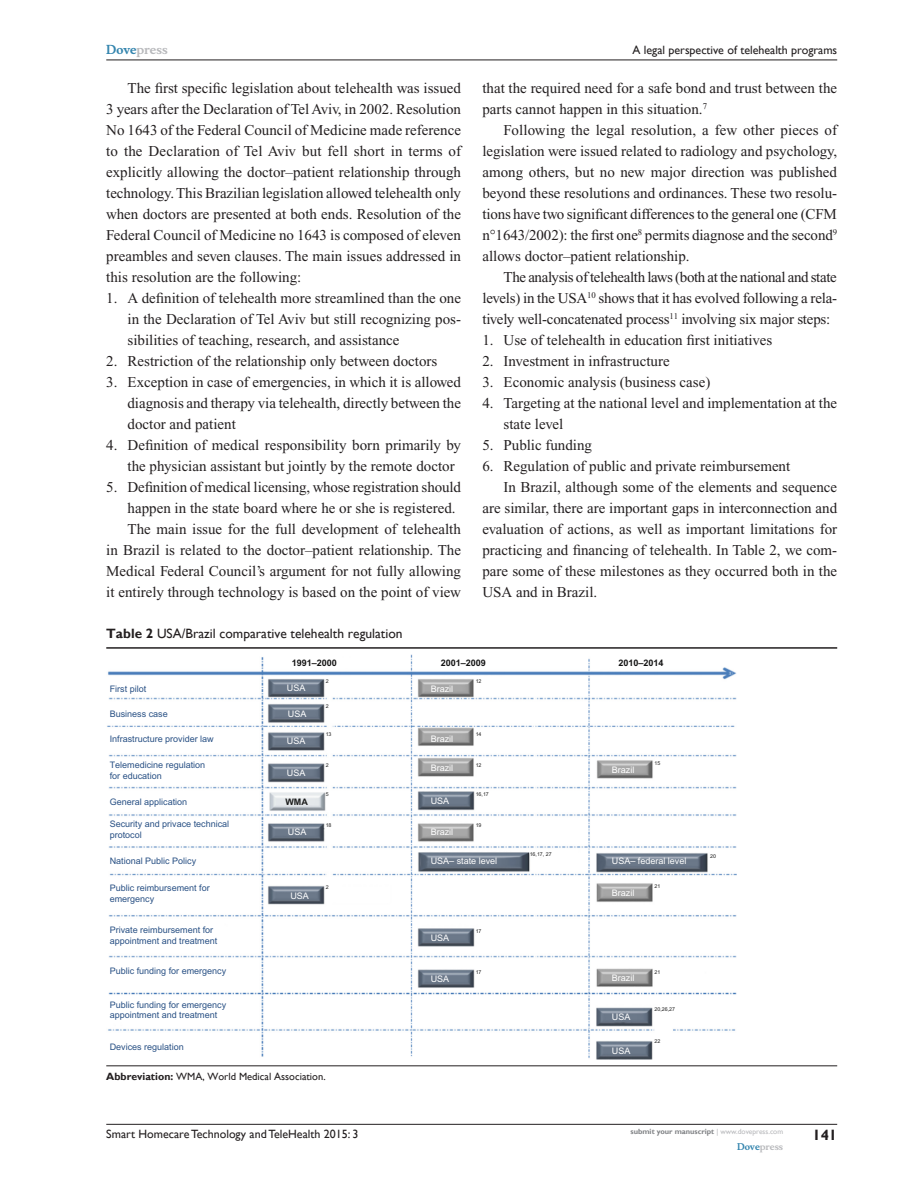
<style>
.page{position:relative;width:918px;height:1188px;background:#fff}
.page>*{position:absolute;margin:0;border:0;box-sizing:border-box;transform-origin:0 0}
.Tx{font:15px/21px "Times New Roman";color:#231f20;text-align:justify}
.NL-m{font:15px/21px "Times New Roman";color:#231f20}
.RunFolio-R{font:700 15px "Gill Sans";color:#231f20}
.TN_TT{font:13.5px "Gill Sans";color:#231f20}
.RunF-R{font:12px "Gill Sans";color:#231f20}
.RunH-R{font:12px "Gill Sans";color:#231f20}
.RunH-Brand-R{font:700 12px "Musee";color:#b8b9bc}
.TSNRI{font:10.5px "Gill Sans";color:#231f20}
.t1{font:9px/10.8px "Arial";color:#285084}
.t2{font:9px "Arial";color:#fff}
.t3{font:700 9px "Arial";color:#131313}
.RunF-Brand-R{font:700 9px "Musee";color:#b8b9bc}
.t4{font:700 9px "Arial";color:#1c1c1c}
.RunF-SubmityourMS-R{font:700 7.5px "Gill Sans";color:#808285}
.t5{font:5.25px "Arial";color:#1c1c1c}
.s1{color:#3485ae}
.s2{font-weight:700}
.s3{font-weight:400;color:#b8b9bc}
</style>
<div class="page">
<hr style="left:106px;top:1124px;width:731px;height:1px;background:#231f20">
<hr style="left:106px;top:60px;width:731px;height:1px;background:#231f20">
<img style="left:107px;top:655px;width:629px;height:405px">
<hr style="left:106px;top:647px;width:731px;height:2px;background:#231f20">
<hr style="left:106px;top:1065px;width:731px;height:1px;background:#231f20">
<p class="RunH-Brand-R" style="left:106px;top:43px;width:63px"><span class="s1">Dove</span>press</p>
<p class="Tx" style="left:106px;top:77px;width:356px;text-indent:21px">The first specific legislation about telehealth was issued 3 years after the Declaration of Tel Aviv, in 2002. Resolution No 1643 of the Federal Council of Medicine made reference to the Declaration of Tel Aviv but fell short in terms of explicitly allowing the doctor–patient relationship through technology. This Brazilian legislation allowed telehealth only when doctors are presented at both ends. Resolution of the Federal Council of Medicine no 1643 is composed of eleven preambles and seven clauses. The main issues addressed in this resolution are the following:</p>
<p class="NL-m" style="left:128px;top:287px;width:335px;text-align:justify;text-indent:-21px">1. A definition of telehealth more streamlined than the one in the Declaration of Tel Aviv but still recognizing pos&shy;sibilities of teaching, research, and assistance</p>
<p class="NL-m" style="left:106px;top:350px;width:333px">2. Restriction of the relationship only between doctors</p>
<p class="NL-m" style="left:128px;top:371px;width:335px;text-align:justify;text-indent:-21px">3. Exception in case of emergencies, in which it is allowed diagnosis and therapy via telehealth, directly between the doctor and patient</p>
<p class="NL-m" style="left:128px;top:434px;width:335px;text-indent:-21px">4. Definition of medical responsibility born primarily by the physician assistant but jointly by the remote doctor</p>
<p class="NL-m" style="left:128px;top:476px;width:335px;text-indent:-21px">5. Definition of medical licensing, whose registration should happen in the state board where he or she is registered.</p>
<p class="Tx" style="left:106px;top:518px;width:356px;text-indent:21px">The main issue for the full development of telehealth in Brazil is related to the doctor–patient relationship. The Medical Federal Council’s argument for not fully allowing it entirely through technology is based on the point of view</p>
<p class="TN_TT" style="left:106px;top:626px;width:298px"><span class="s2">Table 2</span> USA/Brazil comparative telehealth regulation</p>
<p class="RunH-R" style="left:633px;top:43px;width:206px">A legal perspective of telehealth programs</p>
<p class="Tx" style="left:482px;top:77px;width:356px">that the required need for a safe bond and trust between the parts cannot happen in this situation.<sup>7</sup></p>
<p class="Tx" style="left:482px;top:119px;width:356px;text-indent:21px">Following the legal resolution, a few other pieces of legislation were issued related to radiology and psychology, among others, but no new major direction was published beyond these resolutions and ordinances. These two resolu&shy;tions have two significant differences to the general one (CFM n 1643/2002): the first one<sup>8</sup> permits diagnose and the second<sup>9 </sup>allows doctor–patient relationship.</p>
<p class="Tx" style="left:482px;top:266px;width:356px;text-indent:21px">The analysis of telehealth laws (both at the national and state levels) in the USA<sup>10</sup> shows that it has evolved following a rela&shy;tively well-concatenated process<sup>11</sup> involving six major steps:</p>
<p class="NL-m" style="left:482px;top:329px;width:291px">1. Use of telehealth in education first initiatives</p>
<p class="NL-m" style="left:482px;top:350px;width:189px">2. Investment in infrastructure</p>
<p class="NL-m" style="left:482px;top:371px;width:230px">3. Economic analysis (business case)</p>
<p class="NL-m" style="left:504px;top:392px;width:335px;text-indent:-21px">4. Targeting at the national level and implementation at the state level</p>
<p class="NL-m" style="left:482px;top:434px;width:111px">5. Public funding</p>
<p class="NL-m" style="left:482px;top:455px;width:309px">6. Regulation of public and private reimbursement</p>
<p class="Tx" style="left:482px;top:476px;width:356px;text-indent:21px">In Brazil, although some of the elements and sequence are similar, there are important gaps in interconnection and evaluation of actions, as well as important limitations for practicing and financing of telehealth. In Table 2, we com&shy;pare some of these milestones as they occurred both in the USA and in Brazil.</p>
<p class="t3" style="left:292px;top:658px;width:47px">1991–2000</p>
<p class="t3" style="left:441px;top:658px;width:47px">2001–2009</p>
<p class="t3" style="left:618px;top:658px;width:47px">2010–2014</p>
<p class="t5" style="left:326px;top:678px;width:4px">2</p>
<p class="t5" style="left:326px;top:703px;width:4px">2</p>
<p class="t5" style="left:326px;top:731px;width:7px">13</p>
<p class="t5" style="left:326px;top:762px;width:4px">2</p>
<p class="t5" style="left:326px;top:791px;width:4px">5</p>
<p class="t5" style="left:326px;top:822px;width:7px">18</p>
<p class="t2" style="left:287px;top:682px;width:20px">USA</p>
<p class="t2" style="left:288px;top:708px;width:20px">USA</p>
<p class="t2" style="left:287px;top:736px;width:20px">USA</p>
<p class="t2" style="left:287px;top:767px;width:20px">USA</p>
<p class="t1" style="left:110px;top:683px;width:38px">First pilot</p>
<p class="t1" style="left:110px;top:709px;width:60px">Business case</p>
<p class="t1" style="left:110px;top:734px;width:106px">Infrastructure provider law</p>
<p class="t1" style="left:110px;top:760px;width:97px">Telemedicine regulation for education</p>
<p class="t1" style="left:110px;top:796px;width:79px">General application</p>
<p class="t1" style="left:110px;top:818px;width:121px">Security and privace technical protocol</p>
<p class="t1" style="left:110px;top:856px;width:88px">National Public Policy</p>
<p class="t1" style="left:110px;top:882px;width:102px">Public reimbursement for emergency</p>
<p class="t1" style="left:110px;top:924px;width:109px">Private reimbursement for appointment and treatment</p>
<p class="t1" style="left:110px;top:966px;width:118px">Public funding for emergency</p>
<p class="t1" style="left:110px;top:999px;width:118px">Public funding for emergency appointment and treatment</p>
<p class="t1" style="left:110px;top:1042px;width:76px">Devices regulation</p>
<p class="TSNRI" style="left:106px;top:1070px;width:221px"><span class="s2">Abbreviation:</span> WMA, World Medical Association.</p>
<p class="t4" style="left:285px;top:796px;width:24px">WMA</p>
<p class="t2" style="left:288px;top:827px;width:20px">USA</p>
<p class="t5" style="left:326px;top:885px;width:4px">2</p>
<p class="t2" style="left:290px;top:890px;width:20px">USA</p>
<p class="t2" style="left:431px;top:683px;width:24px">Brazil</p>
<p class="t5" style="left:476px;top:678px;width:7px">12</p>
<p class="t5" style="left:476px;top:731px;width:7px">14</p>
<p class="t5" style="left:476px;top:762px;width:7px">12</p>
<p class="t5" style="left:476px;top:791px;width:15px">16,17</p>
<p class="t5" style="left:476px;top:822px;width:7px">19</p>
<p class="t2" style="left:431px;top:733px;width:24px">Brazil</p>
<p class="t2" style="left:431px;top:762px;width:24px">Brazil</p>
<p class="t2" style="left:612px;top:765px;width:24px">Brazil</p>
<p class="t2" style="left:431px;top:796px;width:20px">USA</p>
<p class="t2" style="left:431px;top:827px;width:24px">Brazil</p>
<p class="t5" style="left:655px;top:760px;width:7px">15</p>
<p class="t5" style="left:530px;top:851px;width:23px">16,17, 27</p>
<p class="t2" style="left:431px;top:856px;width:68px">USA– state level</p>
<p class="t2" style="left:612px;top:856px;width:76px">USA– federal level</p>
<p class="t2" style="left:431px;top:933px;width:20px">USA</p>
<p class="t2" style="left:431px;top:974px;width:20px">USA</p>
<p class="t2" style="left:612px;top:888px;width:24px">Brazil</p>
<p class="t5" style="left:655px;top:883px;width:7px">21</p>
<p class="t5" style="left:476px;top:928px;width:7px">17</p>
<p class="t5" style="left:476px;top:969px;width:7px">17</p>
<p class="t5" style="left:655px;top:969px;width:7px">21</p>
<p class="t2" style="left:612px;top:973px;width:24px">Brazil</p>
<p class="t2" style="left:612px;top:1011px;width:20px">USA</p>
<p class="t2" style="left:612px;top:1045px;width:20px">USA</p>
<p class="t5" style="left:655px;top:1006px;width:22px">20,26,27</p>
<p class="t5" style="left:655px;top:1038px;width:7px">22</p>
<p class="t5" style="left:710px;top:853px;width:7px">20</p>
<p class="RunF-R" style="left:106px;top:1127px;width:254px">Smart Homecare Technology and TeleHealth 2015: 3</p>
<p class="RunF-SubmityourMS-R" style="left:631px;top:1127px;width:154px">submit your manuscript <span class="s3">| www.dovepress.com</span></p>
<p class="RunF-Brand-R" style="left:737px;top:1141px;width:48px"><span class="s1">Dove</span>press</p>
<p class="RunFolio-R" style="left:812px;top:1126px;width:26px">141</p>
</div>
